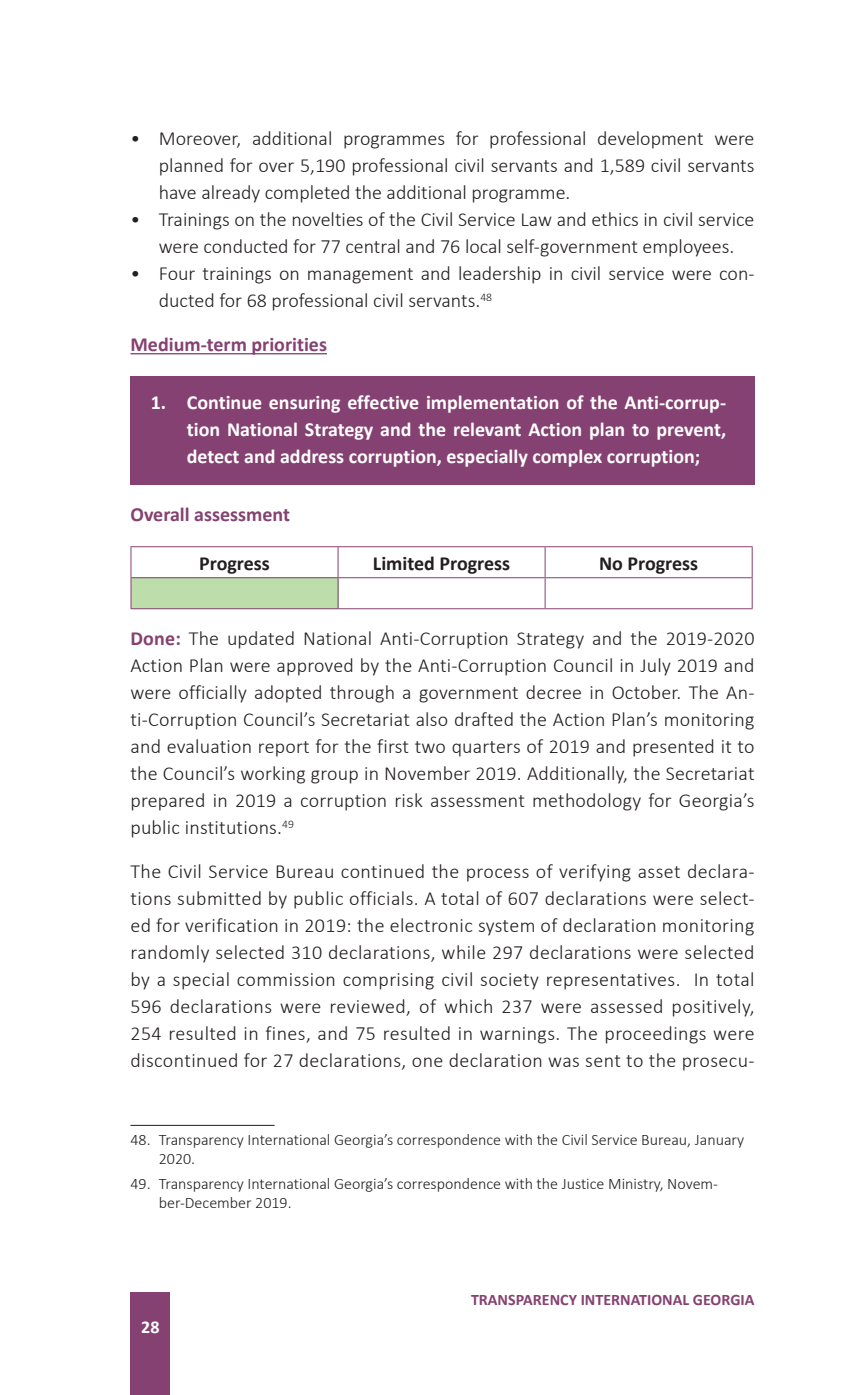
<style>
.page{position:relative;width:868px;height:1395px;background:#fff}
.page>*{position:absolute;margin:0;border:0;box-sizing:border-box;transform-origin:0 0}
.t1{font:300 20px/27px "Calibri";color:#231f20;text-align:justify}
.t2{font:700 20px/27px "Calibri";color:#fff;text-align:justify}
.t3{font:700 20px "Calibri";color:#854171}
.t4{font:700 20px "Calibri";color:#231f20}
.t5{font:700 18px "Calibri";color:#fff}
.t6{font:300 16px/19.2px "Calibri";color:#231f20}
.t7{font:700 16px "Calibri";color:#854171}
.s1{font-weight:700;color:#854171}
</style>
<div class="page">
<div style="left:130px;top:1293px;width:40px;height:102px;background:#854171"></div>
<hr style="left:130px;top:353px;width:197px;height:1px;background:#854171">
<div style="left:130px;top:376px;width:624px;height:109px;background:#854171"></div>
<div style="left:131px;top:578px;width:207px;height:31px;background:#bdddaa"></div>
<hr style="left:130px;top:547px;width:1px;height:30px;background:#854171">
<hr style="left:130px;top:546px;width:208px;height:1px;background:#854171">
<hr style="left:338px;top:546px;width:207px;height:1px;background:#854171">
<hr style="left:545px;top:546px;width:207px;height:1px;background:#854171">
<hr style="left:337px;top:547px;width:1px;height:30px;background:#854171">
<hr style="left:544px;top:547px;width:1px;height:30px;background:#854171">
<hr style="left:751px;top:547px;width:1px;height:30px;background:#854171">
<hr style="left:130px;top:578px;width:1px;height:30px;background:#854171">
<hr style="left:130px;top:577px;width:208px;height:1px;background:#854171">
<hr style="left:130px;top:608px;width:208px;height:1px;background:#854171">
<hr style="left:337px;top:578px;width:1px;height:30px;background:#854171">
<hr style="left:338px;top:577px;width:207px;height:1px;background:#854171">
<hr style="left:338px;top:608px;width:207px;height:1px;background:#854171">
<hr style="left:544px;top:578px;width:1px;height:30px;background:#854171">
<hr style="left:545px;top:577px;width:207px;height:1px;background:#854171">
<hr style="left:751px;top:578px;width:1px;height:30px;background:#854171">
<hr style="left:545px;top:608px;width:207px;height:1px;background:#854171">
<hr style="left:130px;top:1125px;width:144px;height:1px;background:#231f20">
<p class="t1" style="left:159px;top:125px;width:597px;text-indent:-28px">• Moreover, additional programmes for professional development were planned for over 5,190 professional civil servants and 1,589 civil servants have already completed the additional programme.</p>
<p class="t1" style="left:130px;top:206px;width:625px;text-align:center">• Trainings on the novelties of the Civil Service Law and ethics in civil service were conducted for 77 central and 76 local self-government employees.</p>
<p class="t1" style="left:159px;top:260px;width:597px;text-indent:-28px">• Four trainings on management and leadership in civil service were con&shy;ducted for 68 professional civil servants.<sup>48</sup></p>
<p class="t3" style="left:130px;top:331px;width:198px">Medium-term priorities</p>
<p class="t2" style="left:187px;top:388px;width:540px;text-indent:-36px">1. Continue ensuring effective implementation of the Anti-corrup&shy;tion National Strategy and the relevant Action plan to prevent, detect and address corruption, especially complex corruption;</p>
<p class="t3" style="left:130px;top:500px;width:161px">Overall assessment</p>
<p class="t4" style="left:199px;top:549px;width:72px">Progress</p>
<p class="t4" style="left:373px;top:549px;width:139px">Limited Progress</p>
<p class="t4" style="left:599px;top:549px;width:101px">No Progress</p>
<p class="t1" style="left:130px;top:625px;width:625px"><span class="s1">Done:</span> The updated National Anti-Corruption Strategy and the 2019-2020<br>Action Plan were approved by the Anti-Corruption Council in July 2019 and were officially adopted through a government decree in October. The An&shy;ti-Corruption Council’s Secretariat also drafted the Action Plan’s monitoring and evaluation report for the first two quarters of 2019 and presented it to the Council’s working group in November 2019. Additionally, the Secretariat prepared in 2019 a corruption risk assessment methodology for Georgia’s public institutions.<sup>49</sup></p>
<p class="t1" style="left:130px;top:858px;width:625px">The Civil Service Bureau continued the process of verifying asset declara&shy;tions submitted by public officials. A total of 607 declarations were select&shy;ed for verification in 2019: the electronic system of declaration monitoring randomly selected 310 declarations, while 297 declarations were selected by a special commission comprising civil society representatives. In total 596 declarations were reviewed, of which 237 were assessed positively, 254 resulted in fines, and 75 resulted in warnings. The proceedings were discontinued for 27 declarations, one declaration was sent to the prosecu-</p>
<p class="t6" style="left:159px;top:1129px;width:586px;text-indent:-28px">48. Transparency International Georgia’s correspondence with the Civil Service Bureau, January<br>2020.</p>
<p class="t6" style="left:159px;top:1173px;width:560px;text-indent:-28px">49. Transparency International Georgia’s correspondence with the Justice Ministry, Novem&shy;ber-December 2019.</p>
<p class="t5" style="left:141px;top:1313px;width:20px">28</p>
<p class="t7" style="left:471px;top:1288px;width:285px">TRANSPARENCY INTERNATIONAL GEORGIA</p>
</div>
